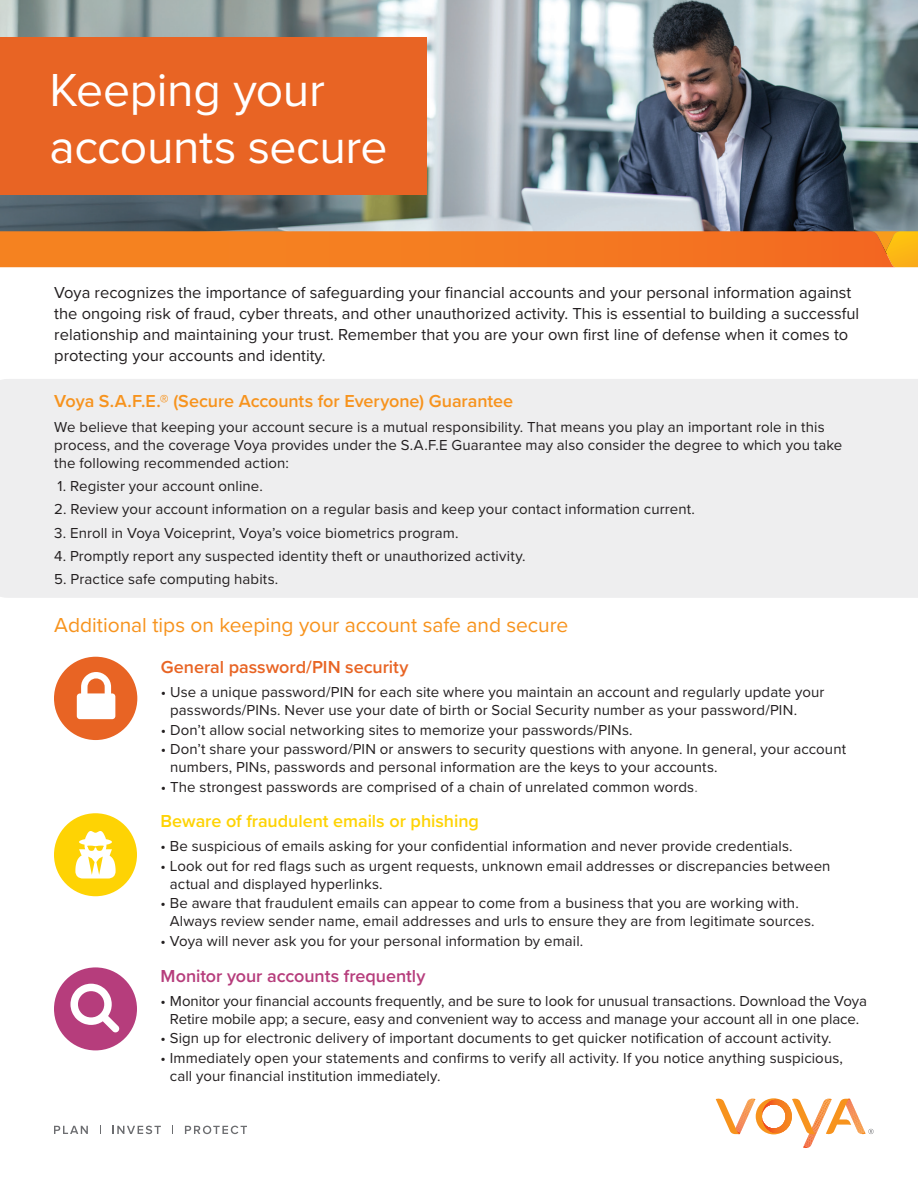
<style>
.page{position:relative;width:918px;height:1188px;background:#fff}
.page>*{position:absolute;margin:0;border:0;box-sizing:border-box;transform-origin:0 0}
.No_Spacing{font:48px/57.6px "Proxima Nova";letter-spacing:-.01em;color:#fff}
.No_Spacing-2{font:21px "Proxima Nova";letter-spacing:-.005em;color:#f7931d}
.No_Spacing-3{font:600 18px "Proxima Nova";letter-spacing:-.005em;color:#f7931d}
.No_Spacing-4{font:600 18px "Proxima Nova";letter-spacing:-.005em;color:#fed304}
.No_Spacing-5{font:600 18px "Proxima Nova";letter-spacing:-.005em;color:#b63d7c}
.No_Spacing-6{font:600 18px "Proxima Nova";letter-spacing:-.005em;color:#e86424}
.No_Spacing-7{font:16.5px/21px "Proxima Nova";color:#231f20}
.No_Spacing-8{font:15px/18px "Proxima Nova";letter-spacing:.005em;color:#231f20}
.s1{color:#6c6d70}
</style>
<div class="page">
<img style="left:0;top:0;width:918px;height:231px">
<svg style="left:0;top:231px;width:918px;height:36px;background:#f37c21"></svg>
<div style="left:54px;top:657px;width:83px;height:83px;background:#e86424;border-radius:50%"></div>
<svg style="left:77px;top:672px;width:38px;height:47px"></svg>
<div style="left:54px;top:813px;width:83px;height:83px;background:#fed304;border-radius:50%"></div>
<svg style="left:75px;top:831px;width:41px;height:48px"></svg>
<div style="left:0;top:379px;width:918px;height:219px;background:#eeeeef"></div>
<div style="left:54px;top:967px;width:83px;height:83px;background:#b63d7c;border-radius:50%"></div>
<svg style="left:70px;top:984px;width:49px;height:48px"></svg>
<svg style="left:716px;top:1098px;width:158px;height:50px"></svg>
<svg style="left:54px;top:1126px;width:34px;height:8px"></svg>
<svg style="left:113px;top:1126px;width:48px;height:8px"></svg>
<svg style="left:185px;top:1126px;width:62px;height:8px"></svg>
<div style="left:0;top:37px;width:427px;height:157px;background:#e86424"></div>
<p class="No_Spacing" style="left:50px;top:59px;width:340px">Keeping your accounts secure</p>
<p class="No_Spacing-7" style="left:54px;top:281px;width:806px">Voya recognizes the importance of safeguarding your financial accounts and your personal information against the ongoing risk of fraud, cyber threats, and other unauthorized activity. This is essential to building a successful relationship and maintaining your trust. Remember that you are your own first line of defense when it comes to protecting your accounts and identity.</p>
<p class="No_Spacing-3" style="left:54px;top:388px;width:460px">Voya S.A.F.E.® (Secure Accounts for Everyone) Guarantee</p>
<p class="No_Spacing-8" style="left:54px;top:417px;width:790px">We believe that keeping your account secure is a mutual responsibility. That means you play an important role in this process, and the coverage Voya provides under the S.A.F.E Guarantee may also consider the degree to which you take the following recommended action:</p>
<p class="No_Spacing-8" style="left:57px;top:476px;width:207px">1. Register your account online.</p>
<p class="No_Spacing-8" style="left:54px;top:500px;width:642px">2. Review your account information on a regular basis and keep your contact information current.</p>
<p class="No_Spacing-8" style="left:54px;top:523px;width:406px">3. Enroll in Voya Voiceprint, Voya’s voice biometrics program.</p>
<p class="No_Spacing-8" style="left:54px;top:546px;width:473px">4. Promptly report any suspected identity theft or unauthorized activity.</p>
<p class="No_Spacing-8" style="left:54px;top:569px;width:226px">5. Practice safe computing habits.</p>
<p class="No_Spacing-2" style="left:54px;top:610px;width:515px">Additional tips on keeping your account safe and secure</p>
<p class="No_Spacing-6" style="left:161px;top:654px;width:249px">General password/PIN security</p>
<p class="No_Spacing-8" style="left:170px;top:683px;width:656px;text-indent:-9px">• Use a unique password/PIN for each site where you maintain an account and regularly update your passwords/PINs. Never use your date of birth or Social Security number as your password/PIN.</p>
<p class="No_Spacing-8" style="left:161px;top:720px;width:473px">• Don’t allow social networking sites to memorize your passwords/PINs.</p>
<p class="No_Spacing-8" style="left:170px;top:740px;width:678px;text-indent:-9px">• Don’t share your password/PIN or answers to security questions with anyone. In general, your account numbers, PINs, passwords and personal information are the keys to your accounts.</p>
<p class="No_Spacing-8" style="left:161px;top:777px;width:538px">• The strongest passwords are comprised of a chain of unrelated common words<span class="s1">.</span></p>
<p class="No_Spacing-4" style="left:161px;top:808px;width:320px">Beware of fraudulent emails or phishing</p>
<p class="No_Spacing-8" style="left:161px;top:837px;width:633px">• Be suspicious of emails asking for your confidential information and never provide credentials.</p>
<p class="No_Spacing-8" style="left:170px;top:856px;width:662px;text-indent:-9px">• Look out for red flags such as urgent requests, unknown email addresses or discrepancies between actual and displayed hyperlinks.</p>
<p class="No_Spacing-8" style="left:170px;top:894px;width:646px;text-indent:-9px">• Be aware that fraudulent emails can appear to come from a business that you are working with.<br>Always review sender name, email addresses and urls to ensure they are from legitimate sources.</p>
<p class="No_Spacing-8" style="left:161px;top:931px;width:424px">• Voya will never ask you for your personal information by email.</p>
<p class="No_Spacing-5" style="left:161px;top:962px;width:266px">Monitor your accounts frequently</p>
<p class="No_Spacing-8" style="left:161px;top:991px;width:708px;text-align:center">• Monitor your financial accounts frequently, and be sure to look for unusual transactions. Download the Voya<br>Retire mobile app; a secure, easy and convenient way to access and manage your account all in one place.</p>
<p class="No_Spacing-8" style="left:161px;top:1028px;width:673px">• Sign up for electronic delivery of important documents to get quicker notification of account activity.</p>
<p class="No_Spacing-8" style="left:170px;top:1048px;width:675px;text-indent:-9px">• Immediately open your statements and confirms to verify all activity. If you notice anything suspicious, call your financial institution immediately.</p>
</div>
